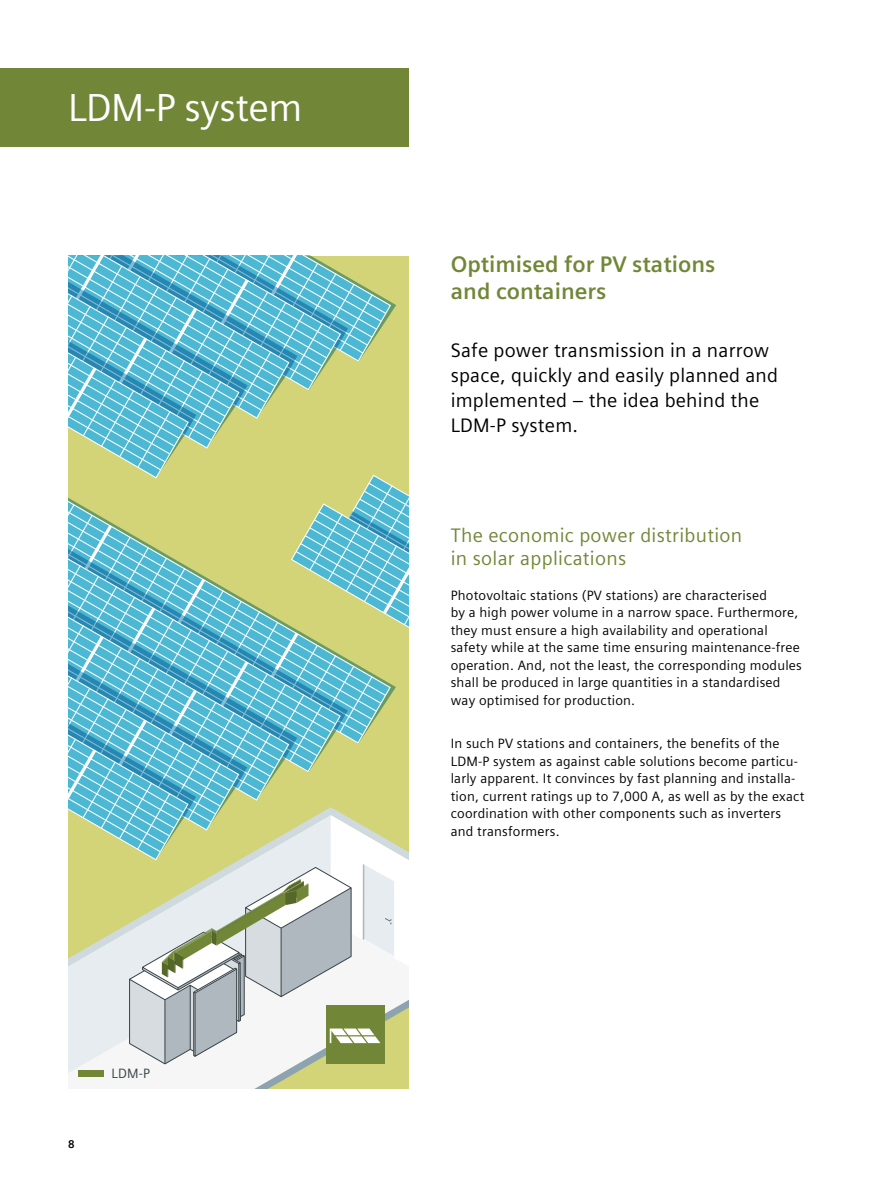
<style>
.page{position:relative;width:893px;height:1191px;background:#fff}
.page>*{position:absolute;margin:0;border:0;box-sizing:border-box;transform-origin:0 0}
.t1{font:39px "Siemens Sans Global";letter-spacing:-.01em;color:#fff}
.t2{font:700 22.5px/27px "Siemens Sans Global";color:#718737}
.t3{font:19.5px/24.8px "Siemens Sans Global";letter-spacing:.01em;color:#000}
.t4{font:19.5px/23.4px "Siemens Sans Global";letter-spacing:.015em;color:#718737}
.t5{font:13.5px/17.5px "Siemens Sans Global";letter-spacing:.015em;color:#000}
.t6{font:13.5px "Siemens Sans Global";color:#384347}
.t7{font:700 11.25px "Siemens Sans Global";color:#000}
</style>
<div class="page">
<div style="left:0;top:68px;width:408px;height:78px;background:#718737"></div>
<svg style="left:68px;top:255px;width:340px;height:834px;background:#a3cbb9"></svg>
<div style="left:79px;top:1070px;width:25px;height:6px;background:#718737"></div>
<h1 class="t1" style="left:68px;top:77px;width:236px">LDM-P system</h1>
<p class="t7" style="left:68px;top:1135px;width:8px">8</p>
<p class="t6" style="left:112px;top:1063px;width:40px">LDM-P</p>
<h2 class="t2" style="left:451px;top:251px;width:266px">Optimised for PV stations and containers</h2>
<h3 class="t3" style="left:451px;top:338px;width:329px">Safe power transmission in a narrow space, quickly and easily planned and implemented – the idea behind the<br>LDM-P system.</h3>
<h3 class="t4" style="left:451px;top:523px;width:293px">The economic power distribution in solar applications</h3>
<p class="t5" style="left:451px;top:586px;width:353px">Photovoltaic stations (PV stations) are characterised<br>by a high power volume in a narrow space. Furthermore, they must ensure a high availability and operational safety while at the same time ensuring maintenance-free operation. And, not the least, the corresponding modules shall be produced in large quantities in a standardised way optimised for production.</p>
<p class="t5" style="left:451px;top:734px;width:355px">In such PV stations and containers, the benefits of the LDM-P system as against cable solutions become particu&shy;larly apparent. It convinces by fast planning and installa&shy;tion, current ratings up to 7,000 A, as well as by the exact coordination with other components such as inverters and transformers.</p>
</div>
